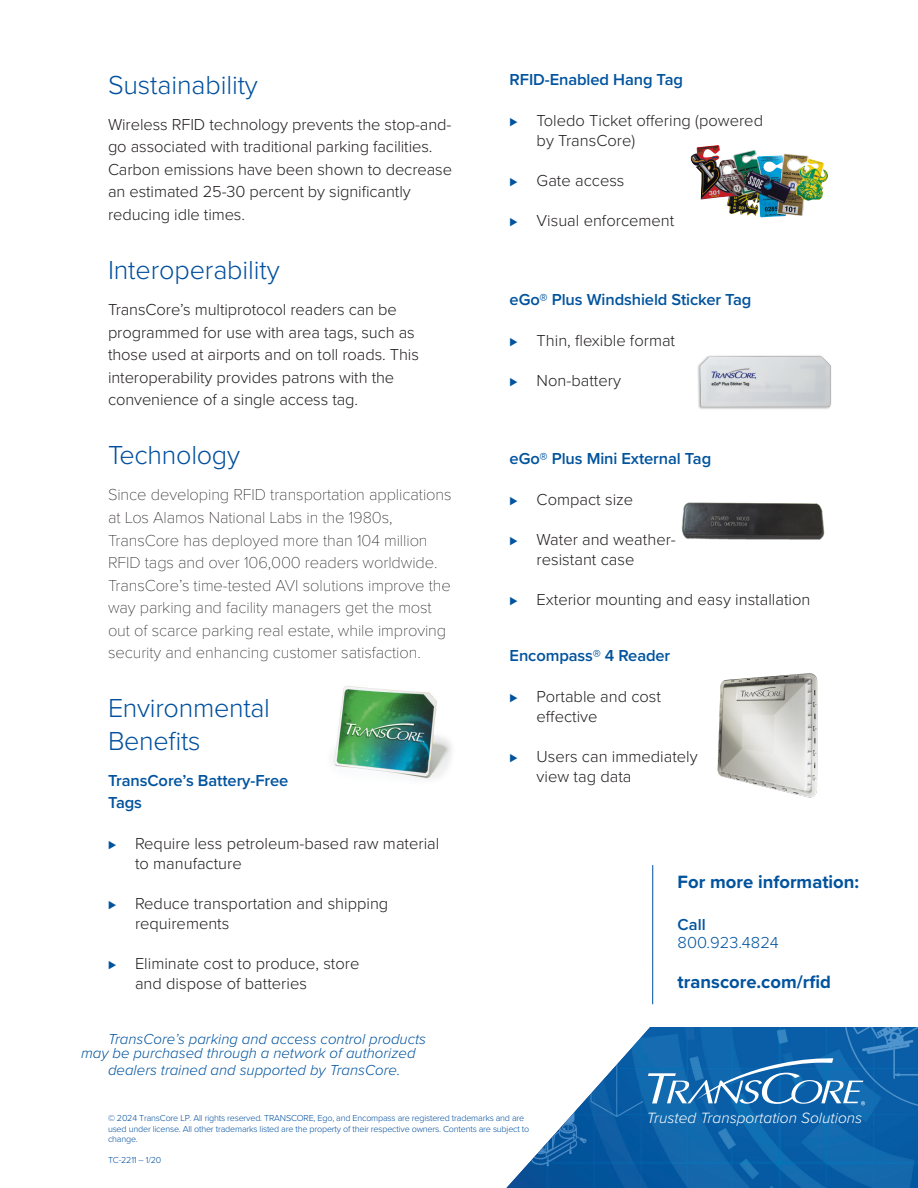
<style>
.page{position:relative;width:918px;height:1188px;background:#fff}
.page>*{position:absolute;margin:0;border:0;box-sizing:border-box;transform-origin:0 0}
.Body_-_Subhead{font:300 27px/32.4px "Proxima Nova";letter-spacing:-.01em;color:#014f9e}
.Body_Copy{font:300 27px "Proxima Nova";letter-spacing:-.005em;color:#014f9e}
.Contact_Headers{font:700 18.45px "Proxima Nova";color:#01539e}
.Body_Copy-2{font:300 16.5px/22.5px "Proxima Nova";letter-spacing:-.005em;color:#231f20}
.Body_Copy-3{font:100 16.5px/22.5px "Proxima Nova T";letter-spacing:-.005em;color:#231f20}
.Body_Copy_Bold{font:600 16.5px/22.5px "Proxima Nova";letter-spacing:-.005em;color:#01539e}
.Contact_Headers-2{font:300 16.5px/17.7px "Proxima Nova";color:#01539e}
.t1{font:italic 300 15.45px "Proxima Nova";color:#fff}
.Contact_Headers-3{font:italic 300 15px/14px "Proxima Nova";color:#01539e}
.Contact_Headers-4{font:300 9px/10.4px "Proxima Nova";letter-spacing:-.02em;color:#014f9e}
.s1{font-size:13.5px;color:#01539e}
.s2{font-weight:600}
</style>
<div class="page">
<img style="left:506px;top:1027px;width:412px;height:161px">
<hr style="left:652px;top:865px;width:1px;height:139px;background:#014f9e">
<svg style="left:648px;top:1058px;width:217px;height:47px;background:#3b82bc"></svg>
<img style="left:717px;top:673px;width:101px;height:125px">
<img style="left:334px;top:686px;width:118px;height:93px">
<img style="left:681px;top:502px;width:144px;height:38px">
<img style="left:690px;top:145px;width:138px;height:73px">
<img style="left:697px;top:355px;width:134px;height:54px">
<p class="Body_Copy" style="left:108px;top:69px;width:151px">Sustainability</p>
<p class="Body_Copy-2" style="left:108px;top:113px;width:346px">Wireless RFID technology prevents the stop-and&shy;go associated with traditional parking facilities.<br>Carbon emissions have been shown to decrease an estimated 25-30 percent by significantly reducing idle times.</p>
<p class="Body_-_Subhead" style="left:108px;top:254px;width:173px">Interoperability</p>
<p class="Body_Copy-2" style="left:108px;top:299px;width:312px">TransCore’s multiprotocol readers can be programmed for use with area tags, such as those used at airports and on toll roads. This interoperability provides patrons with the convenience of a single access tag.</p>
<p class="Body_-_Subhead" style="left:108px;top:440px;width:134px">Technology</p>
<p class="Body_Copy-3" style="left:108px;top:484px;width:345px">Since developing RFID transportation applications at Los Alamos National Labs in the 1980s, TransCore has deployed more than 104 million RFID tags and over 106,000 readers worldwide.<br>TransCore’s time-tested AVI solutions improve the way parking and facility managers get the most out of scarce parking real estate, while improving security and enhancing customer satisfaction.</p>
<p class="Body_-_Subhead" style="left:108px;top:693px;width:164px">Environmental<br>Benefits</p>
<p class="Body_Copy_Bold" style="left:108px;top:769px;width:182px">TransCore’s Battery-Free<br>Tags</p>
<p class="Body_Copy-2" style="left:135px;top:834px;width:306px;line-height:19.8px;text-indent:-27px"><span class="s1">⊲</span> Require less petroleum-based raw material to manufacture</p>
<p class="Body_Copy-2" style="left:135px;top:894px;width:255px;line-height:19.8px;text-indent:-27px"><span class="s1">⊲</span> Reduce transportation and shipping requirements</p>
<p class="Body_Copy-2" style="left:135px;top:954px;width:226px;line-height:19.8px;text-indent:-27px"><span class="s1">⊲</span> Eliminate cost to produce, store and dispose of batteries</p>
<p class="Body_Copy_Bold" style="left:510px;top:68px;width:175px">RFID-Enabled Hang Tag</p>
<p class="Body_Copy-2" style="left:537px;top:111px;width:228px;line-height:19.8px;text-indent:-27px"><span class="s1">⊲</span> Toledo Ticket offering (powered by TransCore)</p>
<p class="Body_Copy-2" style="left:510px;top:170px;width:116px"><span class="s1">⊲</span> Gate access</p>
<p class="Body_Copy-2" style="left:510px;top:210px;width:166px"><span class="s1">⊲</span> Visual enforcement</p>
<p class="Body_Copy_Bold" style="left:510px;top:288px;width:243px">eGo® Plus Windshield Sticker Tag</p>
<p class="Body_Copy-2" style="left:510px;top:329px;width:167px"><span class="s1">⊲</span> Thin, flexible format</p>
<p class="Body_Copy-2" style="left:510px;top:369px;width:113px"><span class="s1">⊲</span> Non-battery</p>
<p class="Body_Copy_Bold" style="left:510px;top:447px;width:203px">eGo® Plus Mini External Tag</p>
<p class="Body_Copy-2" style="left:510px;top:489px;width:125px"><span class="s1">⊲</span> Compact size</p>
<p class="Body_Copy-2" style="left:537px;top:530px;width:141px;line-height:19.8px;text-indent:-27px"><span class="s1">⊲</span> Water and weather&shy;resistant case</p>
<p class="Body_Copy-2" style="left:510px;top:589px;width:302px"><span class="s1">⊲</span> Exterior mounting and easy installation</p>
<p class="Body_Copy_Bold" style="left:510px;top:644px;width:162px">Encompass® 4 Reader</p>
<p class="Body_Copy-2" style="left:537px;top:687px;width:126px;line-height:19.8px;text-indent:-27px"><span class="s1">⊲</span> Portable and cost effective</p>
<p class="Body_Copy-2" style="left:537px;top:747px;width:163px;line-height:19.8px;text-indent:-27px"><span class="s1">⊲</span> Users can immediately view tag data</p>
<p class="Contact_Headers" style="left:678px;top:868px;width:183px">For more information:</p>
<p class="Contact_Headers-2" style="left:678px;top:916px;width:103px"><span class="s2">Call<br></span>800.923.4824</p>
<p class="Contact_Headers" style="left:678px;top:968px;width:155px">transcore.com/rfid</p>
<p class="Contact_Headers-3" style="left:81px;top:1033px;width:347px;text-indent:27px">TransCore’s parking and access control products may be purchased through a network of authorized</p>
<p class="Contact_Headers-3" style="left:108px;top:1063px;width:294px">dealers trained and supported by TransCore.</p>
<p class="Contact_Headers-4" style="left:108px;top:1113px;width:423px">© 2024 TransCore LP. All rights reserved. TRANSCORE, Ego, and Encompass are registered trademarks and are used under license. All other trademarks listed are the property of their respective owners. Contents are subject to change.</p>
<p class="Contact_Headers-4" style="left:108px;top:1155px;width:55px">TC-2211 – 1/20</p>
<p class="t1" style="left:647px;top:1109px;width:217px">Trusted Transportation Solutions</p>
</div>
